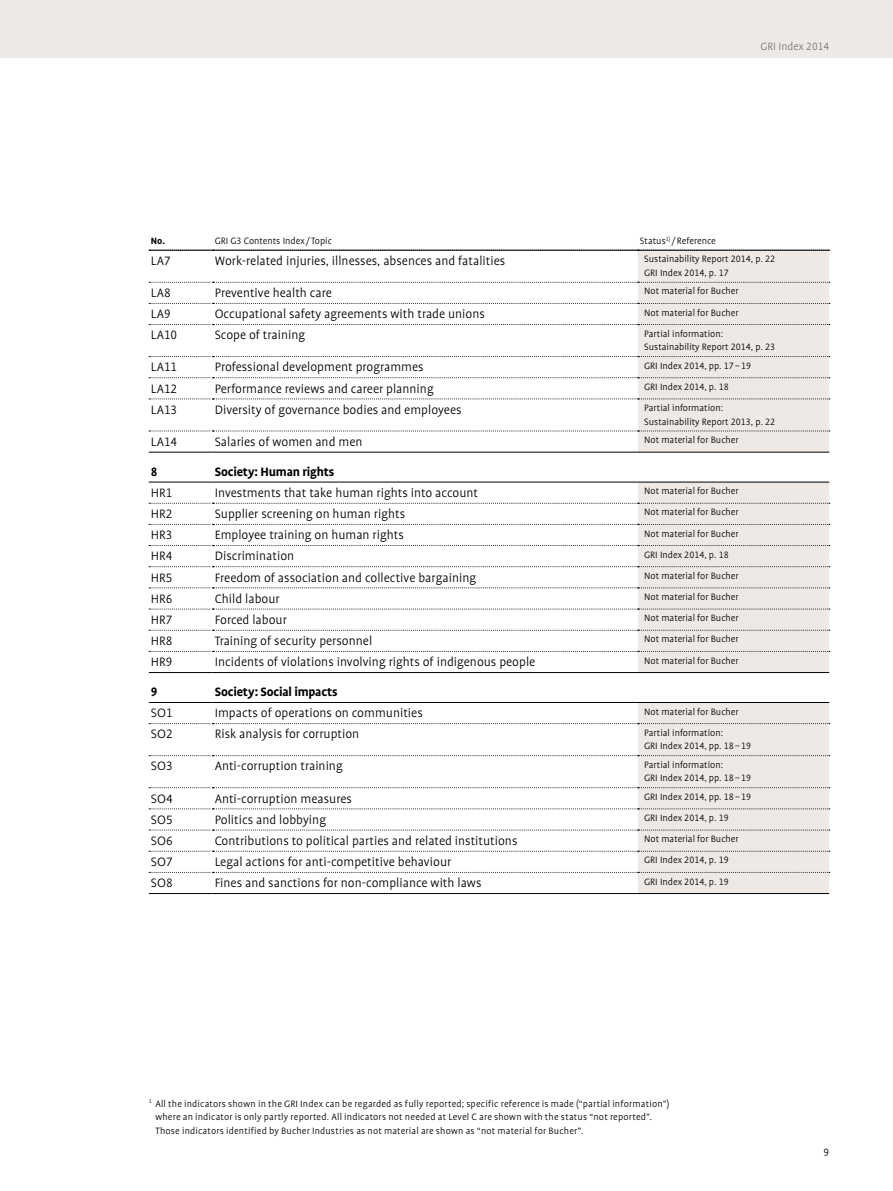
<style>
.page{position:relative;width:893px;height:1191px;background:#fff}
.page>*{position:absolute;margin:0;border:0;box-sizing:border-box;transform-origin:0 0}
.t1{font:300 13.8px "Bucher Profile";color:#000}
.t2{font:700 13.8px "Bucher Profile";letter-spacing:-.015em;color:#000}
.t3{font:300 12px "Bucher Profile";color:#77787b}
.t4{font:300 12px "Bucher Profile";color:#000}
.t5{font:300 10.5px/13.5px "Bucher Profile";color:#000}
.t6{font:700 10.5px "Bucher Profile";color:#000}
</style>
<div class="page">
<div style="left:0;top:0;width:893px;height:57px;background:#efe9e5"></div>
<svg style="left:149px;top:281px;width:489px;height:591px"></svg>
<svg style="left:638px;top:251px;width:191px;height:642px;fill:#efe9e5"></svg>
<svg style="left:149px;top:755px;width:681px;height:1px"></svg>
<svg style="left:149px;top:524px;width:681px;height:1px"></svg>
<svg style="left:149px;top:723px;width:681px;height:1px"></svg>
<svg style="left:149px;top:503px;width:681px;height:1px"></svg>
<svg style="left:149px;top:545px;width:681px;height:1px"></svg>
<svg style="left:149px;top:282px;width:681px;height:1px"></svg>
<svg style="left:149px;top:303px;width:681px;height:1px"></svg>
<svg style="left:149px;top:324px;width:681px;height:1px"></svg>
<svg style="left:149px;top:356px;width:681px;height:1px"></svg>
<svg style="left:149px;top:377px;width:681px;height:1px"></svg>
<svg style="left:149px;top:398px;width:681px;height:1px"></svg>
<svg style="left:149px;top:431px;width:681px;height:1px"></svg>
<svg style="left:149px;top:566px;width:681px;height:1px"></svg>
<svg style="left:149px;top:587px;width:681px;height:1px"></svg>
<svg style="left:149px;top:609px;width:681px;height:1px"></svg>
<svg style="left:149px;top:630px;width:681px;height:1px"></svg>
<svg style="left:149px;top:651px;width:681px;height:1px"></svg>
<svg style="left:149px;top:808px;width:681px;height:1px"></svg>
<svg style="left:149px;top:829px;width:681px;height:1px"></svg>
<svg style="left:149px;top:851px;width:681px;height:1px"></svg>
<svg style="left:149px;top:872px;width:681px;height:1px"></svg>
<hr style="left:149px;top:452px;width:64px;height:1px;background:#000">
<hr style="left:213px;top:452px;width:425px;height:1px;background:#000">
<hr style="left:638px;top:452px;width:191px;height:1px;background:#000">
<hr style="left:149px;top:482px;width:64px;height:1px;background:#000">
<hr style="left:213px;top:482px;width:425px;height:1px;background:#000">
<hr style="left:638px;top:482px;width:191px;height:1px;background:#000">
<hr style="left:149px;top:672px;width:64px;height:1px;background:#000">
<hr style="left:213px;top:672px;width:425px;height:1px;background:#000">
<hr style="left:638px;top:672px;width:191px;height:1px;background:#000">
<hr style="left:149px;top:702px;width:64px;height:1px;background:#000">
<hr style="left:213px;top:702px;width:425px;height:1px;background:#000">
<hr style="left:638px;top:702px;width:191px;height:1px;background:#000">
<hr style="left:149px;top:893px;width:64px;height:1px;background:#000">
<hr style="left:213px;top:893px;width:425px;height:1px;background:#000">
<hr style="left:638px;top:893px;width:191px;height:1px;background:#000">
<svg style="left:149px;top:787px;width:681px;height:1px"></svg>
<hr style="left:149px;top:250px;width:64px;height:1px;background:#000">
<hr style="left:213px;top:250px;width:425px;height:1px;background:#000">
<hr style="left:638px;top:250px;width:191px;height:1px;background:#000">
<p class="t3" style="left:760px;top:40px;width:70px">GRI Index 2014</p>
<p class="t6" style="left:151px;top:235px;width:16px">No.</p>
<p class="t5" style="left:215px;top:234px;width:119px">GRI G3 Contents Index / Topic</p>
<p class="t5" style="left:640px;top:234px;width:77px">Status<sup>1)</sup> / Reference</p>
<h1 class="t1" style="left:151px;top:254px;width:21px">LA7</h1>
<h1 class="t1" style="left:215px;top:254px;width:292px">Work-related injuries, illnesses, absences and fatalities</h1>
<p class="t5" style="left:644px;top:252px;width:133px">Sustainability Report 2014, p. 22<br>GRI Index 2014, p. 17</p>
<h1 class="t1" style="left:151px;top:286px;width:21px">LA8</h1>
<h1 class="t1" style="left:215px;top:286px;width:119px">Preventive health care</h1>
<p class="t5" style="left:644px;top:284px;width:96px">Not material for Bucher</p>
<h1 class="t1" style="left:151px;top:307px;width:21px">LA9</h1>
<h1 class="t1" style="left:215px;top:307px;width:272px">Occupational safety agreements with trade unions</h1>
<p class="t5" style="left:644px;top:306px;width:96px">Not material for Bucher</p>
<h1 class="t1" style="left:151px;top:328px;width:28px">LA10</h1>
<h1 class="t1" style="left:215px;top:328px;width:92px">Scope of training</h1>
<p class="t5" style="left:644px;top:327px;width:133px">Partial information:<br>Sustainability Report 2014, p. 23</p>
<h1 class="t1" style="left:151px;top:360px;width:28px">LA11</h1>
<h1 class="t1" style="left:215px;top:360px;width:210px">Professional development programmes</h1>
<p class="t5" style="left:644px;top:359px;width:109px">GRI Index 2014, pp. 17 – 19</p>
<h1 class="t1" style="left:151px;top:381px;width:28px">LA12</h1>
<h1 class="t1" style="left:215px;top:381px;width:220px">Performance reviews and career planning</h1>
<p class="t5" style="left:644px;top:380px;width:86px">GRI Index 2014, p. 18</p>
<h1 class="t1" style="left:151px;top:402px;width:28px">LA13</h1>
<h1 class="t1" style="left:215px;top:402px;width:248px">Diversity of governance bodies and employees</h1>
<p class="t5" style="left:644px;top:401px;width:133px">Partial information:<br>Sustainability Report 2013, p. 22</p>
<h1 class="t1" style="left:151px;top:434px;width:28px">LA14</h1>
<h1 class="t1" style="left:215px;top:434px;width:149px">Salaries of women and men</h1>
<p class="t5" style="left:644px;top:433px;width:96px">Not material for Bucher</p>
<h1 class="t2" style="left:151px;top:464px;width:8px">8</h1>
<h1 class="t2" style="left:215px;top:464px;width:121px">Society: Human rights</h1>
<h1 class="t1" style="left:151px;top:485px;width:23px">HR1</h1>
<h1 class="t1" style="left:215px;top:485px;width:265px">Investments that take human rights into account</h1>
<p class="t5" style="left:644px;top:484px;width:96px">Not material for Bucher</p>
<h1 class="t1" style="left:151px;top:507px;width:23px">HR2</h1>
<h1 class="t1" style="left:215px;top:507px;width:192px">Supplier screening on human rights</h1>
<p class="t5" style="left:644px;top:505px;width:96px">Not material for Bucher</p>
<h1 class="t1" style="left:151px;top:528px;width:23px">HR3</h1>
<h1 class="t1" style="left:215px;top:528px;width:191px">Employee training on human rights</h1>
<p class="t5" style="left:644px;top:527px;width:96px">Not material for Bucher</p>
<h1 class="t1" style="left:151px;top:549px;width:23px">HR4</h1>
<h1 class="t1" style="left:215px;top:549px;width:81px">Discrimination</h1>
<p class="t5" style="left:644px;top:548px;width:86px">GRI Index 2014, p. 18</p>
<h1 class="t1" style="left:151px;top:570px;width:23px">HR5</h1>
<h1 class="t1" style="left:215px;top:570px;width:263px">Freedom of association and collective bargaining</h1>
<p class="t5" style="left:644px;top:569px;width:96px">Not material for Bucher</p>
<h1 class="t1" style="left:151px;top:591px;width:23px">HR6</h1>
<h1 class="t1" style="left:215px;top:591px;width:66px">Child labour</h1>
<p class="t5" style="left:644px;top:590px;width:96px">Not material for Bucher</p>
<h1 class="t1" style="left:151px;top:612px;width:23px">HR7</h1>
<h1 class="t1" style="left:215px;top:612px;width:74px">Forced labour</h1>
<p class="t5" style="left:644px;top:611px;width:96px">Not material for Bucher</p>
<h1 class="t1" style="left:151px;top:634px;width:23px">HR8</h1>
<h1 class="t1" style="left:215px;top:634px;width:159px">Training of security personnel</h1>
<p class="t5" style="left:644px;top:632px;width:96px">Not material for Bucher</p>
<h1 class="t1" style="left:151px;top:655px;width:23px">HR9</h1>
<h1 class="t1" style="left:215px;top:655px;width:322px">Incidents of violations involving rights of indigenous people</h1>
<p class="t5" style="left:644px;top:653px;width:96px">Not material for Bucher</p>
<h1 class="t2" style="left:151px;top:685px;width:8px">9</h1>
<h1 class="t2" style="left:215px;top:685px;width:124px">Society: Social impacts</h1>
<h1 class="t1" style="left:151px;top:706px;width:23px">SO1</h1>
<h1 class="t1" style="left:215px;top:706px;width:210px">Impacts of operations on communities</h1>
<p class="t5" style="left:644px;top:705px;width:96px">Not material for Bucher</p>
<h1 class="t1" style="left:151px;top:727px;width:23px">SO2</h1>
<h1 class="t1" style="left:215px;top:727px;width:146px">Risk analysis for corruption</h1>
<p class="t5" style="left:644px;top:726px;width:109px">Partial information:<br>GRI Index 2014, pp. 18 – 19</p>
<h1 class="t1" style="left:151px;top:759px;width:23px">SO3</h1>
<h1 class="t1" style="left:215px;top:759px;width:130px">Anti-corruption training</h1>
<p class="t5" style="left:644px;top:758px;width:109px">Partial information:<br>GRI Index 2014, pp. 18 – 19</p>
<h1 class="t1" style="left:151px;top:791px;width:23px">SO4</h1>
<h1 class="t1" style="left:215px;top:791px;width:139px">Anti-corruption measures</h1>
<p class="t5" style="left:644px;top:790px;width:109px">GRI Index 2014, pp. 18 – 19</p>
<h1 class="t1" style="left:151px;top:812px;width:23px">SO5</h1>
<h1 class="t1" style="left:215px;top:812px;width:113px">Politics and lobbying</h1>
<p class="t5" style="left:644px;top:811px;width:86px">GRI Index 2014, p. 19</p>
<h1 class="t1" style="left:151px;top:833px;width:23px">SO6</h1>
<h1 class="t1" style="left:215px;top:833px;width:304px">Contributions to political parties and related institutions</h1>
<p class="t5" style="left:644px;top:832px;width:96px">Not material for Bucher</p>
<h1 class="t1" style="left:151px;top:854px;width:23px">SO7</h1>
<h1 class="t1" style="left:215px;top:854px;width:238px">Legal actions for anti-competitive behaviour</h1>
<p class="t5" style="left:644px;top:853px;width:86px">GRI Index 2014, p. 19</p>
<h1 class="t1" style="left:151px;top:876px;width:23px">SO8</h1>
<h1 class="t1" style="left:215px;top:876px;width:268px">Fines and sanctions for non-compliance with laws</h1>
<p class="t5" style="left:644px;top:874px;width:86px">GRI Index 2014, p. 19</p>
<p class="t5" style="left:155px;top:1096px;width:515px;text-indent:-7px"><sup>1</sup> All the indicators shown in the GRI Index can be regarded as fully reported; specific reference is made (“partial information”) where an indicator is only partly reported. All indicators not needed at Level C are shown with the status “not reported”.<br>Those indicators identified by Bucher Industries as not material are shown as “not material for Bucher”.</p>
<p class="t4" style="left:823px;top:1145px;width:7px">9</p>
</div>
